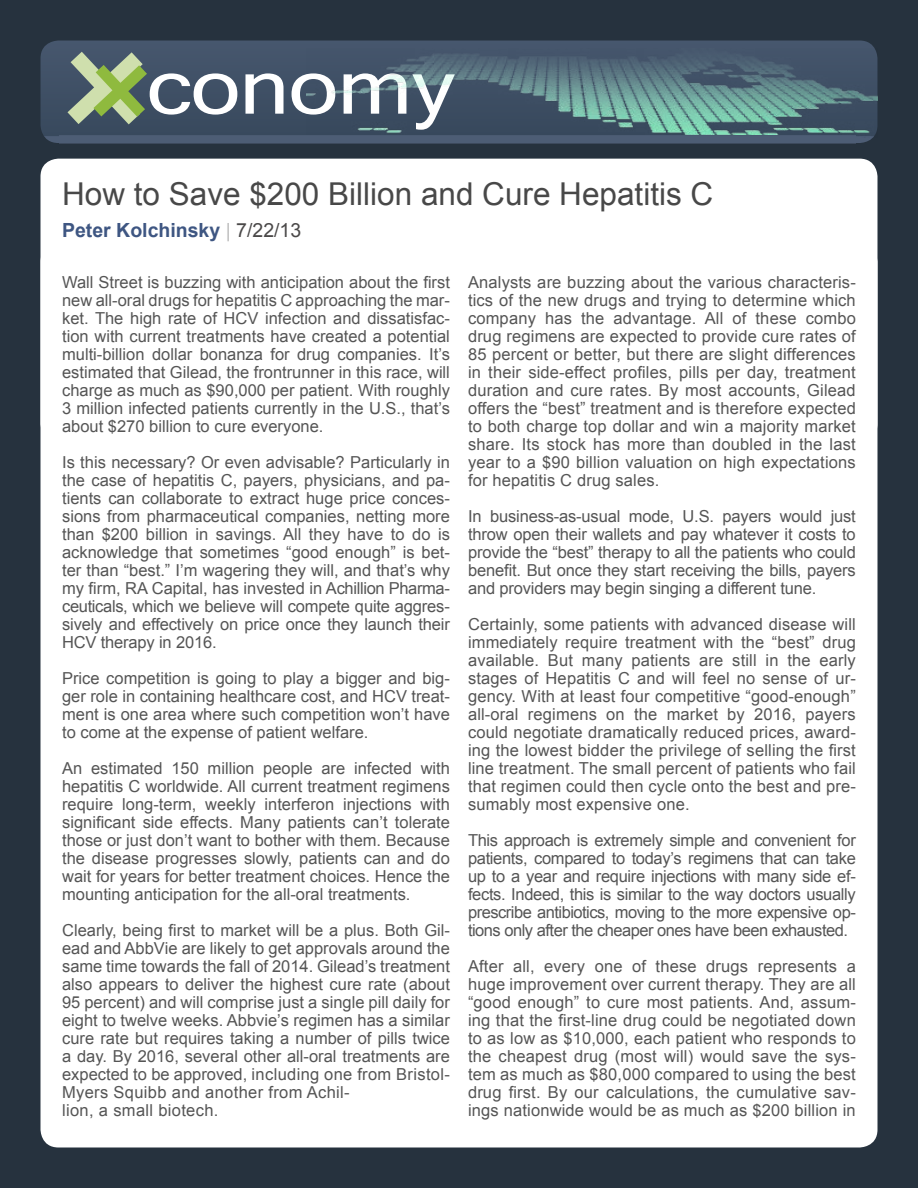
<style>
.page{position:relative;width:918px;height:1188px;background:#26323e}
.page>*{position:absolute;margin:0;border:0;box-sizing:border-box;transform-origin:0 0}
.t1{font:31.5px "Arial";color:#484848}
.t2{font:700 19.5px "Arial";color:#3e5682}
.t3{font:16.5px/18px "Arial";color:#555;text-align:justify}
.s1{font-weight:400;color:#bbb}
.s2{font-weight:400;color:#4b4949}
</style>
<div class="page">
<div style="left:40px;top:159px;width:838px;height:283px;background:#fff;border-radius:18px"></div>
<div style="left:40px;top:244px;width:838px;height:904px;background:#fff;border-radius:18px"></div>
<img style="left:40px;top:40px;width:835px;height:103px">
<svg style="left:67px;top:52px;width:170px;height:72px;background:#75867f"></svg>
<svg style="left:246px;top:73px;width:38px;height:41px;background:#99a2ad"></svg>
<svg style="left:292px;top:73px;width:14px;height:42px"></svg>
<img style="left:306px;top:49px;width:572px;height:89px">
<div style="left:59px;top:136px;width:797px;height:7px;background:#4d5d75"></div>
<h1 class="t1" style="left:62px;top:176px;width:653px">How to Save $200 Billion and Cure Hepatitis C</h1>
<p class="t2" style="left:62px;top:219px;width:241px">Peter Kolchinsky <span class="s1">|</span> <span class="s2">7/22/13</span></p>
<p class="t3" style="left:62px;top:273px;width:389px">Wall Street is buzzing with anticipation about the first new all-oral drugs for hepatitis C approaching the mar&shy;ket. The high rate of HCV infection and dissatisfac&shy;tion with current treatments have created a potential multi-billion dollar bonanza for drug companies. It’s estimated that Gilead, the frontrunner in this race, will charge as much as $90,000 per patient. With roughly 3 million infected patients currently in the U.S., that’s about $270 billion to cure everyone.</p>
<p class="t3" style="left:62px;top:453px;width:389px">Is this necessary? Or even advisable? Particularly in the case of hepatitis C, payers, physicians, and pa&shy;tients can collaborate to extract huge price conces&shy;sions from pharmaceutical companies, netting more than $200 billion in savings. All they have to do is acknowledge that sometimes “good enough” is bet&shy;ter than “best.” I’m wagering they will, and that’s why my firm, RA Capital, has invested in Achillion Pharma&shy;ceuticals, which we believe will compete quite aggres&shy;sively and effectively on price once they launch their HCV therapy in 2016.</p>
<p class="t3" style="left:62px;top:669px;width:389px">Price competition is going to play a bigger and big&shy;ger role in containing healthcare cost, and HCV treat&shy;ment is one area where such competition won’t have to come at the expense of patient welfare.</p>
<p class="t3" style="left:62px;top:759px;width:389px">An estimated 150 million people are infected with hepatitis C worldwide. All current treatment regimens require long-term, weekly interferon injections with significant side effects. Many patients can’t tolerate those or just don’t want to bother with them. Because the disease progresses slowly, patients can and do wait for years for better treatment choices. Hence the mounting anticipation for the all-oral treatments.</p>
<p class="t3" style="left:62px;top:921px;width:389px;text-align:left">Clearly, being first to market will be a plus. Both Gil&shy;ead and AbbVie are likely to get approvals around the same time towards the fall of 2014. Gilead’s treatment also appears to deliver the highest cure rate (about 95 percent) and will comprise just a single pill daily for eight to twelve weeks. Abbvie’s regimen has a similar cure rate but requires taking a number of pills twice a day. By 2016, several other all-oral treatments are expected to be approved, including one from Bristol-Myers Squibb and another from Achil-<br>lion, a small biotech.</p>
<p class="t3" style="left:468px;top:273px;width:389px">Analysts are buzzing about the various characteris&shy;tics of the new drugs and trying to determine which company has the advantage. All of these combo drug regimens are expected to provide cure rates of 85 percent or better, but there are slight differences in their side-effect profiles, pills per day, treatment duration and cure rates. By most accounts, Gilead offers the “best” treatment and is therefore expected to both charge top dollar and win a majority market share. Its stock has more than doubled in the last year to a $90 billion valuation on high expectations for hepatitis C drug sales.</p>
<p class="t3" style="left:468px;top:507px;width:389px">In business-as-usual mode, U.S. payers would just throw open their wallets and pay whatever it costs to provide the “best” therapy to all the patients who could benefit. But once they start receiving the bills, payers and providers may begin singing a different tune.</p>
<p class="t3" style="left:468px;top:615px;width:389px">Certainly, some patients with advanced disease will immediately require treatment with the “best” drug available. But many patients are still in the early stages of Hepatitis C and will feel no sense of ur&shy;gency. With at least four competitive “good-enough” all-oral regimens on the market by 2016, payers could negotiate dramatically reduced prices, award&shy;ing the lowest bidder the privilege of selling the first line treatment. The small percent of patients who fail that regimen could then cycle onto the best and pre&shy;sumably most expensive one.</p>
<p class="t3" style="left:468px;top:831px;width:389px">This approach is extremely simple and convenient for patients, compared to today’s regimens that can take up to a year and require injections with many side ef&shy;fects. Indeed, this is similar to the way doctors usually prescribe antibiotics, moving to the more expensive op&shy;tions only after the cheaper ones have been exhausted.</p>
<p class="t3" style="left:468px;top:957px;width:389px">After all, every one of these drugs represents a huge improvement over current therapy. They are all “good enough” to cure most patients. And, assum&shy;ing that the first-line drug could be negotiated down to as low as $10,000, each patient who responds to the cheapest drug (most will) would save the sys&shy;tem as much as $80,000 compared to using the best drug first. By our calculations, the cumulative sav&shy;ings nationwide would be as much as $200 billion in</p>
</div>
